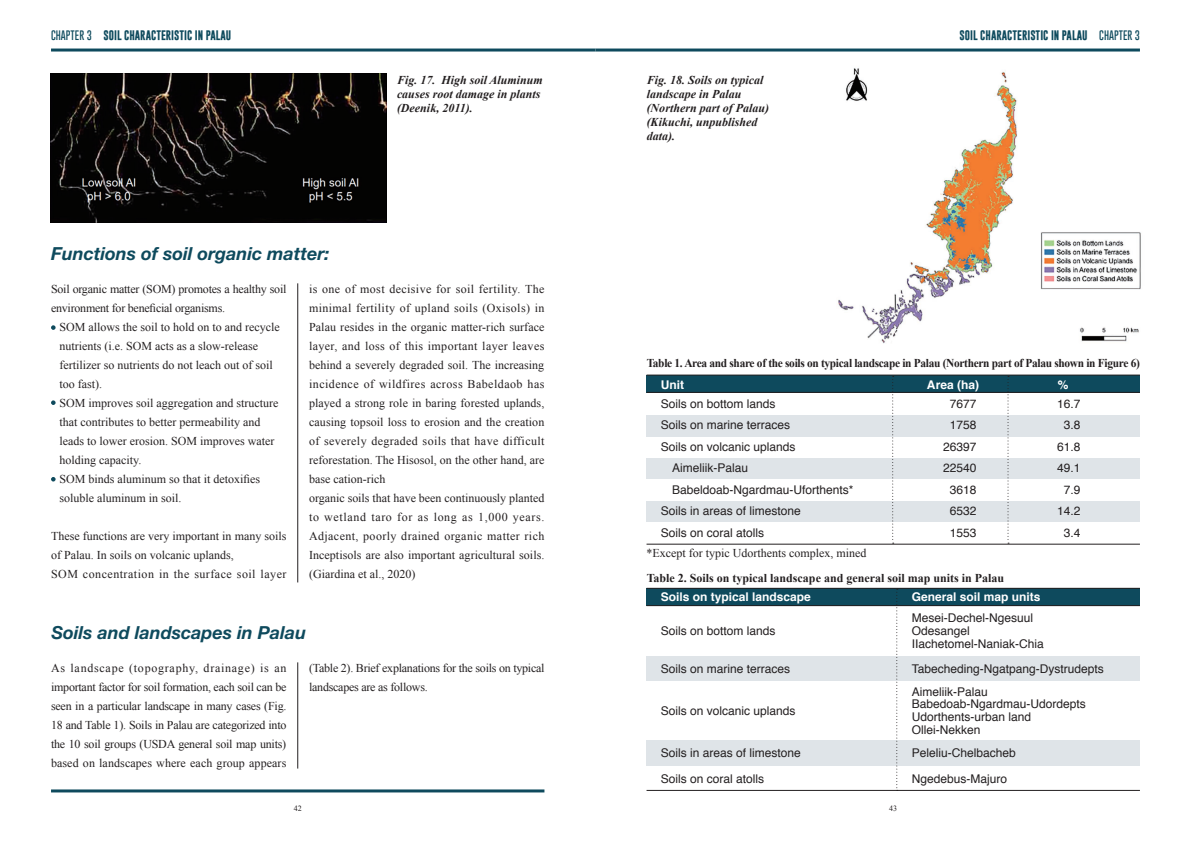
<style>
.page{position:relative;width:1191px;height:842px;background:#fff}
.page>*{position:absolute;margin:0;border:0;box-sizing:border-box;transform-origin:0 0}
.t1{font:italic 700 18px "Helvetica Neue LT Std";color:#0e4a5d}
.t2{font:12px/19px "Times New Roman";color:#231f20}
.t3{font:12px/21.5px "Helvetica";color:#231f20}
.t4{font:italic 700 12px/14px "Times New Roman";color:#231f20}
.t5{font:12px/19px "Times New Roman";letter-spacing:-.02em;color:#231f20}
.t6{font:700 12px "Times New Roman";letter-spacing:-.025em;color:#231f20;scale:.95 1}
.t7{font:700 12px "Times New Roman";color:#231f20}
.t8{font:700 12px "Helvetica";color:#fff}
.t9{font:700 10px "Gobold";color:#0e4a5d}
.t10{font:8px "Times New Roman";color:#231f20}
.s1{font-weight:100}
</style>
<div class="page">
<hr style="left:51px;top:789px;width:493px;height:3px;background:#0e4a5d">
<hr style="left:595px;top:49px;width:545px;height:3px;background:#0e4a5d">
<hr style="left:51px;top:49px;width:544px;height:3px;background:#0e4a5d">
<div style="left:646px;top:458px;width:494px;height:21px;background:#dfe4e8"></div>
<div style="left:646px;top:656px;width:494px;height:25px;background:#dfe4e8"></div>
<div style="left:646px;top:415px;width:494px;height:21px;background:#dfe4e8"></div>
<div style="left:646px;top:501px;width:494px;height:21px;background:#dfe4e8"></div>
<div style="left:646px;top:740px;width:494px;height:25px;background:#dfe4e8"></div>
<hr style="left:646px;top:544px;width:494px;height:1px;background:#231f20">
<hr style="left:646px;top:790px;width:494px;height:1px;background:#231f20">
<div style="left:646px;top:375px;width:494px;height:17px;background:#0e4a5d"></div>
<hr style="left:646px;top:392px;width:494px;height:1px;background:#231f20">
<hr style="left:646px;top:375px;width:494px;height:1px;background:#231f20">
<div style="left:646px;top:589px;width:494px;height:17px;background:#0e4a5d"></div>
<hr style="left:646px;top:605px;width:494px;height:1px;background:#231f20">
<hr style="left:646px;top:588px;width:494px;height:1px;background:#231f20">
<hr style="left:297px;top:283px;width:1px;height:299px;background:#231f20">
<hr style="left:297px;top:662px;width:1px;height:106px;background:#231f20">
<img style="left:51px;top:74px;width:336px;height:148px">
<svg style="left:51px;top:325px;width:5px;height:5px"></svg>
<svg style="left:51px;top:400px;width:5px;height:5px"></svg>
<svg style="left:51px;top:477px;width:5px;height:4px"></svg>
<img style="left:838px;top:68px;width:303px;height:276px">
<svg style="left:892px;top:376px;width:1px;height:168px"></svg>
<svg style="left:896px;top:589px;width:1px;height:201px"></svg>
<svg style="left:1007px;top:376px;width:2px;height:168px"></svg>
<p class="t9" style="left:51px;top:29px;width:182px"><span class="s1">CHAPTER 3</span> SOIL CHARACTERISTIC IN PALAU</p>
<p class="t9" style="left:959px;top:29px;width:182px">SOIL CHARACTERISTIC IN PALAU <span class="s1">CHAPTER 3</span></p>
<p class="t4" style="left:397px;top:72px;width:147px">Fig. 17. High soil Aluminum causes root damage in plants (Deenik, 2011).</p>
<p class="t4" style="left:646px;top:72px;width:124px">Fig. 18. Soils on typical landscape in Palau (Northern part of Palau) (Kikuchi, unpublished data).</p>
<h1 class="t1" style="left:51px;top:242px;width:280px">Functions of soil organic matter:</h1>
<p class="t5" style="left:51px;top:280px;width:237px">Soil organic matter (SOM) promotes a healthy soil environment for beneficial organisms.</p>
<p class="t2" style="left:60px;top:318px;width:222px">SOM allows the soil to hold on to and recycle nutrients (i.e. SOM acts as a slow-release fertilizer so nutrients do not leach out of soil too fast).<br>SOM improves soil aggregation and structure that contributes to better permeability and leads to lower erosion. SOM improves water holding capacity.<br>SOM binds aluminum so that it detoxifies soluble aluminum in soil.</p>
<p class="t2" style="left:51px;top:527px;width:237px">These functions are very important in many soils of Palau. In soils on volcanic uplands,<br>SOM concentration in the surface soil layer</p>
<p class="t2" style="left:309px;top:280px;width:237px">is one of most decisive for soil fertility. The minimal fertility of upland soils (Oxisols) in Palau resides in the organic matter-rich surface layer, and loss of this important layer leaves behind a severely degraded soil. The increasing incidence of wildfires across Babeldaob has played a strong role in baring forested uplands, causing topsoil loss to erosion and the creation of severely degraded soils that have difficult reforestation. The Hisosol, on the other hand, are base cation-rich<br>organic soils that have been continuously planted to wetland taro for as long as 1,000 years.<br>Adjacent, poorly drained organic matter rich Inceptisols are also important agricultural soils. (Giardina et al., 2020)</p>
<h1 class="t1" style="left:51px;top:621px;width:256px">Soils and landscapes in Palau</h1>
<p class="t2" style="left:51px;top:659px;width:237px;text-align:justify">As landscape (topography, drainage) is an important factor for soil formation, each soil can be seen in a particular landscape in many cases (Fig.<br>18 and Table 1). Soils in Palau are categorized into the 10 soil groups (USDA general soil map units) based on landscapes where each group appears</p>
<p class="t5" style="left:309px;top:659px;width:237px">(Table 2). Brief explanations for the soils on typical landscapes are as follows.</p>
<p class="t6" style="left:646px;top:354px;width:520px">Table 1. Area and share of the soils on typical landscape in Palau (Northern part of Palau shown in Figure 6)</p>
<p class="t3" style="left:661px;top:393px;width:116px">Soils on bottom lands</p>
<p class="t3" style="left:661px;top:415px;width:131px">Soils on marine terraces</p>
<p class="t3" style="left:661px;top:436px;width:136px">Soils on volcanic uplands</p>
<p class="t3" style="left:672px;top:458px;width:78px">Aimeliik-Palau</p>
<p class="t3" style="left:672px;top:479px;width:183px">Babeldoab-Ngardmau-Uforthents*</p>
<p class="t3" style="left:661px;top:501px;width:142px">Soils in areas of limestone</p>
<p class="t3" style="left:661px;top:522px;width:105px">Soils on coral atolls</p>
<p class="t8" style="left:927px;top:375px;width:54px">Area (ha)</p>
<p class="t8" style="left:661px;top:375px;width:25px">Unit</p>
<p class="t8" style="left:1057px;top:375px;width:12px">%</p>
<p class="t3" style="left:943px;top:393px;width:35px;text-align:center">7677<br>1758<br>26397<br>22540<br>3618<br>6532<br>1553</p>
<p class="t3" style="left:1057px;top:393px;width:25px;text-align:center">16.7<br>3.8<br>61.8<br>49.1<br>7.9<br>14.2<br>3.4</p>
<p class="t2" style="left:646px;top:544px;width:221px">*Except for typic Udorthents complex, mined</p>
<p class="t7" style="left:646px;top:569px;width:359px">Table 2. Soils on typical landscape and general soil map units in Palau</p>
<p class="t3" style="left:911px;top:612px;width:134px;line-height:13px">Mesei-Dechel-Ngesuul<br>Odesangel<br>IIachetomel-Naniak-Chia</p>
<p class="t8" style="left:661px;top:587px;width:152px">Soils on typical landscape</p>
<p class="t8" style="left:911px;top:587px;width:130px">General soil map units</p>
<p class="t3" style="left:661px;top:620px;width:116px">Soils on bottom lands</p>
<p class="t3" style="left:661px;top:658px;width:131px">Soils on marine terraces</p>
<p class="t3" style="left:911px;top:658px;width:194px">Tabecheding-Ngatpang-Dystrudepts</p>
<p class="t3" style="left:661px;top:700px;width:136px">Soils on volcanic uplands</p>
<p class="t3" style="left:911px;top:685px;width:176px;line-height:13px">Aimeliik-Palau<br>Babedoab-Ngardmau-Udordepts<br>Udorthents-urban land<br>Ollei-Nekken</p>
<p class="t3" style="left:661px;top:742px;width:142px">Soils in areas of limestone</p>
<p class="t3" style="left:911px;top:742px;width:106px">Peleliu-Chelbacheb</p>
<p class="t3" style="left:661px;top:768px;width:105px">Soils on coral atolls</p>
<p class="t3" style="left:911px;top:768px;width:97px">Ngedebus-Majuro</p>
<p class="t10" style="left:294px;top:803px;width:9px">42</p>
<p class="t10" style="left:889px;top:803px;width:9px">43</p>
</div>
